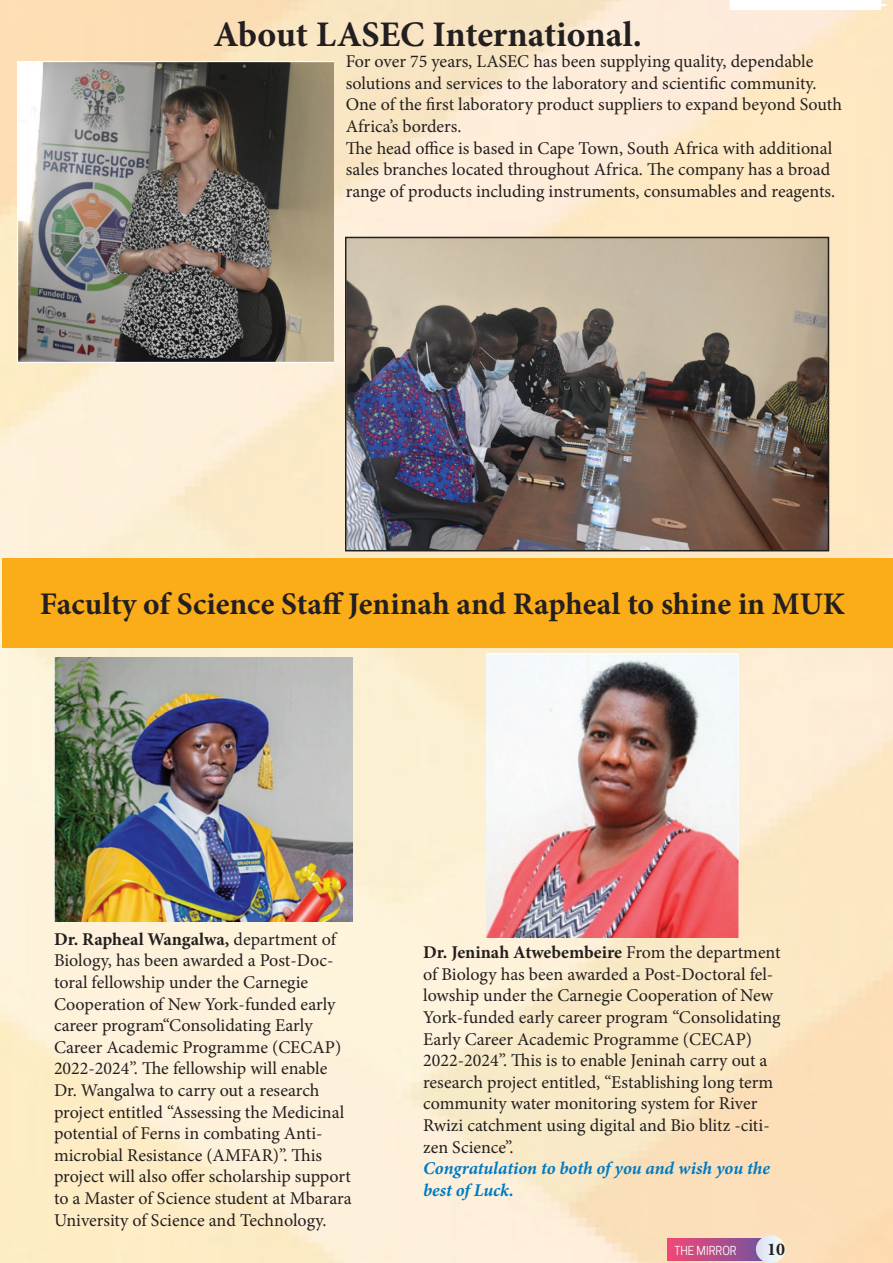
<style>
.page{position:relative;width:893px;height:1263px;background:#fff}
.page>*{position:absolute;margin:0;border:0;box-sizing:border-box;transform-origin:0 0}
.t1{font:700 36px "Minion Pro";letter-spacing:-.005em;color:#231f20}
.t2{font:700 31.5px "Minion Pro";color:#231f20}
.t3{font:18px/21.6px "Minion Pro";color:#231f20}
.t4{font:italic 700 18px/21.6px "Minion Pro";letter-spacing:-.005em;color:#007bc3}
.t5{font:700 18px "Minion Pro";color:#231f20}
.t6{font:11.7px "Cooper Hewitt";color:#fff}
.s1{font-weight:700}
</style>
<div class="page">
<img style="left:0;top:0;width:893px;height:1263px">
<div style="left:2px;top:558px;width:891px;height:90px;background:#faad19"></div>
<svg style="left:667px;top:1238px;width:89px;height:22px;background:#b84c87"></svg>
<svg style="left:756px;top:1235px;width:29px;height:28px"></svg>
<img style="left:17px;top:62px;width:317px;height:300px">
<img style="left:348px;top:240px;width:478px;height:308px">
<div style="left:345px;top:237px;width:484px;height:314px;border:2px solid #231f20"></div>
<img style="left:487px;top:654px;width:251px;height:284px">
<img style="left:54px;top:658px;width:299px;height:263px">
<p class="t1" style="left:213px;top:9px;width:430px">About LASEC International.</p>
<p class="t3" style="left:346px;top:51px;width:498px">For over 75 years, LASEC has been supplying quality, dependable solutions and services to the laboratory and scientific community.<br>One of the first laboratory product suppliers to expand beyond South Africa’s borders.</p>
<p class="t3" style="left:346px;top:137px;width:491px">The head office is based in Cape Town, South Africa with additional sales branches located throughout Africa. The company has a broad range of products including instruments, consumables and reagents.</p>
<p class="t2" style="left:40px;top:581px;width:807px">Faculty of Science Staff Jeninah and Rapheal to shine in MUK</p>
<p class="t3" style="left:54px;top:928px;width:299px"><span class="s1">Dr. Rapheal Wangalwa,</span> department of Biology, has been awarded a Post-Doc&shy;toral fellowship under the Carnegie Cooperation of New York-funded early career program“Consolidating Early Career Academic Programme (CECAP)<br>2022-2024”. The fellowship will enable Dr. Wangalwa to carry out a research project entitled “Assessing the Medicinal potential of Ferns in combating Anti&shy;microbial Resistance (AMFAR)”. This project will also offer scholarship support to a Master of Science student at Mbarara University of Science and Technology.</p>
<p class="t3" style="left:423px;top:942px;width:359px"><span class="s1">Dr. Jeninah Atwebembeire</span> From the department of Biology has been awarded a Post-Doctoral fel&shy;lowship under the Carnegie Cooperation of New York-funded early career program “Consolidating Early Career Academic Programme (CECAP)<br>2022-2024”. This is to enable Jeninah carry out a research project entitled, “Establishing long term community water monitoring system for River Rwizi catchment using digital and Bio blitz -citi&shy;zen Science”.</p>
<p class="t4" style="left:423px;top:1157px;width:348px">Congratulation to both of you and wish you the best of Luck.</p>
<p class="t6" style="left:674px;top:1243px;width:64px">THE MIRROR</p>
<p class="t5" style="left:767px;top:1237px;width:20px">10</p>
</div>
